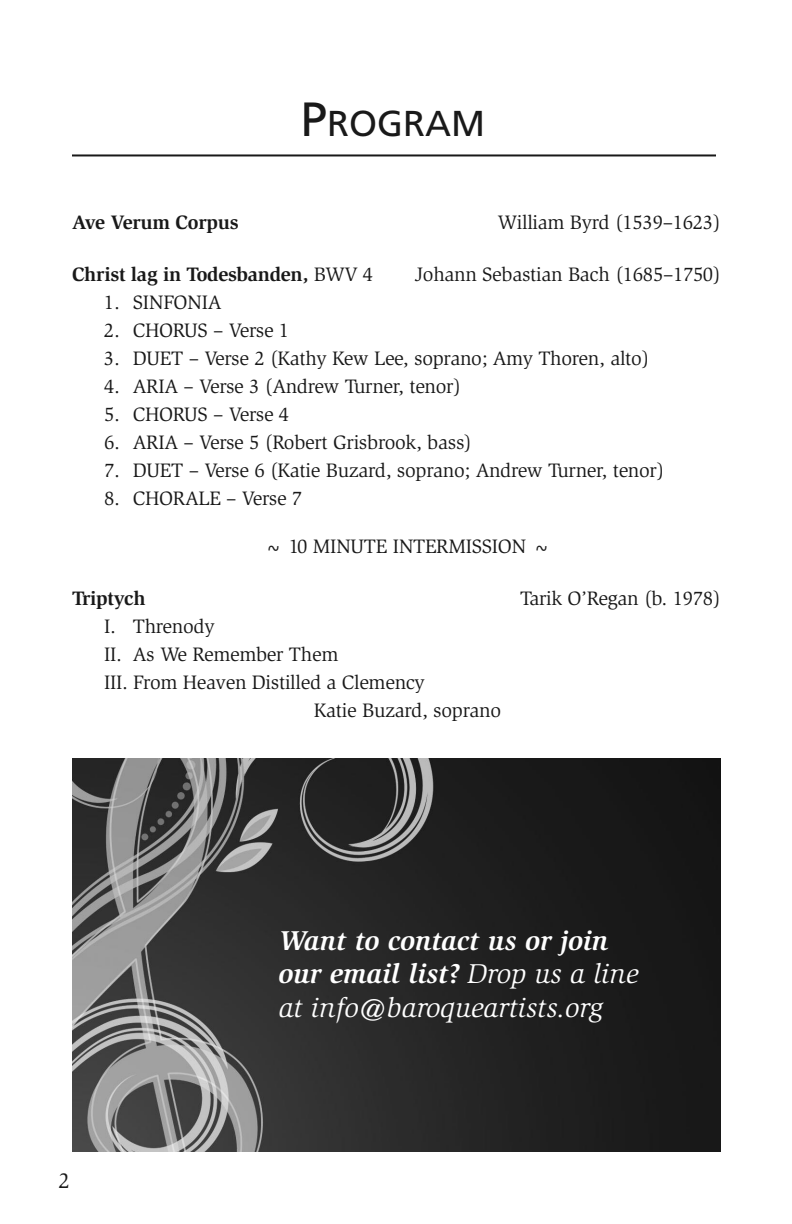
<style>
.page{position:relative;width:792px;height:1224px;background:#fff}
.page>*{position:absolute;margin:0;border:0;box-sizing:border-box;transform-origin:0 0}
.t1{font:36px "Frutiger LT Std";color:#191919}
.t2{font:italic 28px/33.6px "Slimbach";color:#fff}
.t3{font:22px "Slimbach";color:#191919}
.t4{font:20px "Slimbach";letter-spacing:-.015em;color:#191919}
.t5{font:700 20px "Slimbach";letter-spacing:-.015em;color:#191919}
.s1{font-size:48px}
.s2{font-weight:400}
.s3{font-weight:700}
</style>
<div class="page">
<hr style="left:72px;top:154px;width:644px;height:2px;background:#191919">
<img style="left:72px;top:759px;width:648px;height:393px">
<h1 class="t1" style="left:301px;top:109px;width:186px"><span class="s1">P</span>ROGRAM</h1>
<p class="t5" style="left:72px;top:214px;width:168px">Ave Verum Corpus</p>
<p class="t4" style="left:498px;top:214px;width:225px">William Byrd (1539–1623)</p>
<p class="t5" style="left:72px;top:266px;width:303px">Christ lag in Todesbanden, <span class="s2">BWV 4</span></p>
<p class="t4" style="left:415px;top:266px;width:307px">Johann Sebastian Bach (1685–1750)</p>
<p class="t4" style="left:104px;top:294px;width:119px">1. SINFONIA</p>
<p class="t4" style="left:104px;top:322px;width:187px">2. CHORUS – Verse 1</p>
<p class="t4" style="left:104px;top:350px;width:547px">3. DUET – Verse 2 (Kathy Kew Lee, soprano; Amy Thoren, alto)</p>
<p class="t4" style="left:104px;top:378px;width:359px">4. ARIA – Verse 3 (Andrew Turner, tenor)</p>
<p class="t4" style="left:104px;top:406px;width:187px">5. CHORUS – Verse 4</p>
<p class="t4" style="left:104px;top:434px;width:370px">6. ARIA – Verse 5 (Robert Grisbrook, bass)</p>
<p class="t4" style="left:104px;top:462px;width:562px">7. DUET – Verse 6 (Katie Buzard, soprano; Andrew Turner, tenor)</p>
<p class="t4" style="left:104px;top:490px;width:200px">8. CHORALE – Verse 7</p>
<p class="t4" style="left:264px;top:538px;width:289px">~ 10 MINUTE INTERMISSION ~</p>
<p class="t5" style="left:72px;top:590px;width:75px">Triptych</p>
<p class="t4" style="left:520px;top:590px;width:202px">Tarik O’Regan (b. 1978)</p>
<p class="t4" style="left:104px;top:618px;width:112px">I. Threnody</p>
<p class="t4" style="left:104px;top:646px;width:236px">II. As We Remember Them</p>
<p class="t4" style="left:104px;top:674px;width:322px">III. From Heaven Distilled a Clemency</p>
<p class="t4" style="left:314px;top:702px;width:189px">Katie Buzard, soprano</p>
<p class="t3" style="left:59px;top:1172px;width:13px">2</p>
<h2 class="t2" style="left:279px;top:925px;width:361px"><span class="s3">Want to contact us or join our email list?</span> Drop us a line at info@baroqueartists.org</h2>
</div>
